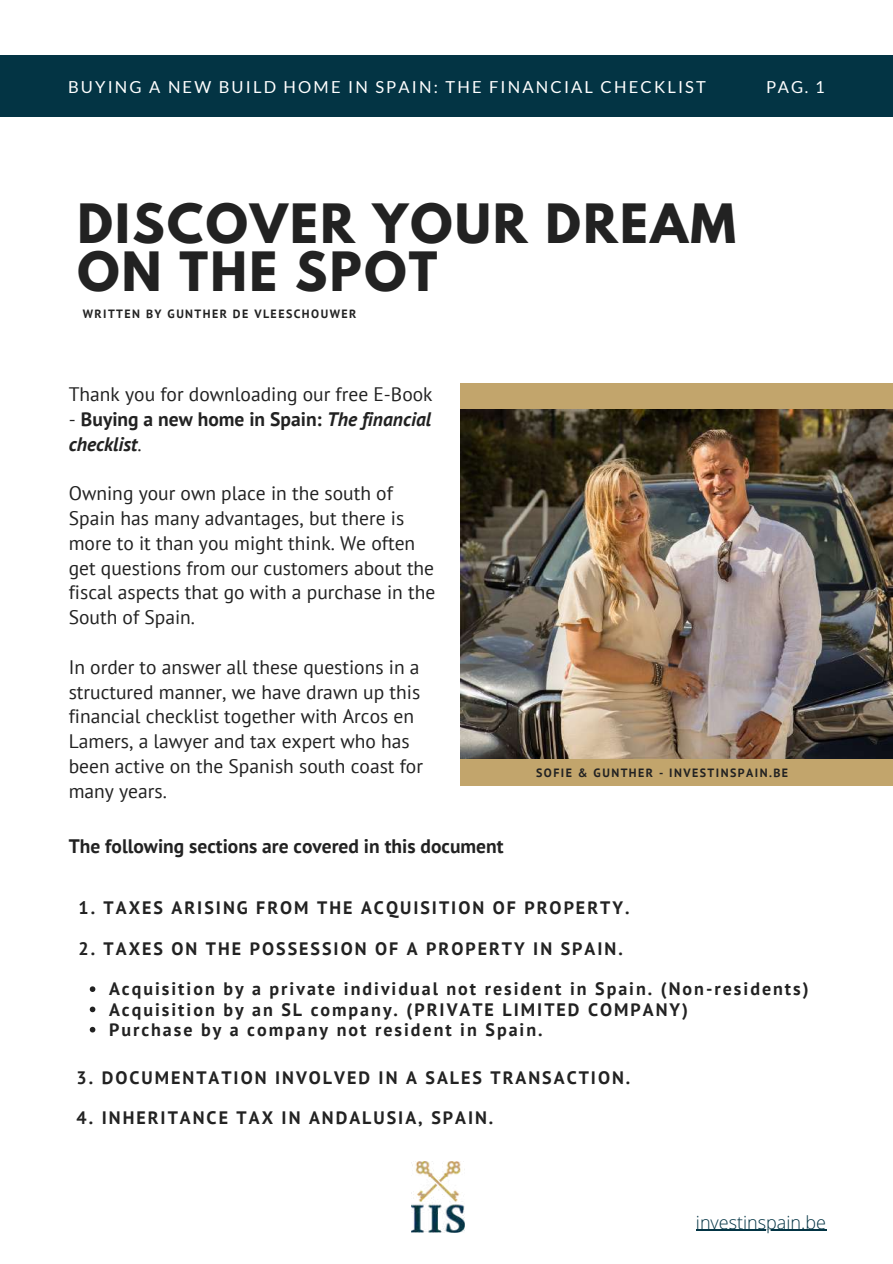
<style>
.page{position:relative;width:893px;height:1264px;background:#fff}
.page>*{position:absolute;margin:0;border:0;box-sizing:border-box;transform-origin:0 0}
.t1{font:700 48px/48.3px "League Spartan";letter-spacing:.05em;color:#222}
.t2{font:19.5px/24.8px "PT Sans";color:#222}
.t3{font:700 19.5px/24.8px "PT Sans";color:#222}
.t4{font:700 18px/20.2px "PT Sans";letter-spacing:.11em;color:#222}
.t5{font:300 18px "Open Sans";color:#033444}
.t6{font:16.5px "Lato";letter-spacing:.13em;color:#fff}
.t7{font:700 12px "PT Sans";letter-spacing:.12em;color:#222}
.s1{font-weight:400}
.s2{font-style:italic}
</style>
<div class="page">
<div style="left:0;top:55px;width:892px;height:61px;background:#033444"></div>
<div style="left:460px;top:383px;width:432px;height:402px;background:#c2a56c"></div>
<img style="left:460px;top:410px;width:432px;height:348px">
<svg style="left:90px;top:986px;width:5px;height:5px"></svg>
<svg style="left:90px;top:1006px;width:5px;height:6px"></svg>
<svg style="left:90px;top:1026px;width:5px;height:6px"></svg>
<hr style="left:696px;top:1229px;width:130px;height:1px;background:#033444">
<img style="left:411px;top:1161px;width:53px;height:71px">
<p class="t6" style="left:68px;top:77px;width:639px">BUYING A NEW BUILD HOME IN SPAIN: THE FINANCIAL CHECKLIST</p>
<p class="t6" style="left:766px;top:76px;width:60px">PAG. 1</p>
<h1 class="t1" style="left:77px;top:206px;width:659px">DISCOVER YOUR DREAM<br>ON THE SPOT</h1>
<p class="t7" style="left:83px;top:306px;width:275px">WRITTEN BY GUNTHER DE VLEESCHOUWER</p>
<p class="t2" style="left:69px;top:382px;width:365px">Thank you for downloading our free E-Book</p>
<p class="t3" style="left:69px;top:406px;width:364px"><span class="s1">-</span> Buying a new home in Spain: <span class="s2">The financial checklist</span><span class="s1">.</span></p>
<p class="t2" style="left:69px;top:481px;width:368px">Owning your own place in the south of Spain has many advantages, but there is more to it than you might think. We often get questions from our customers about the fiscal aspects that go with a purchase in the South of Spain.</p>
<p class="t2" style="left:69px;top:654px;width:356px">In order to answer all these questions in a structured manner, we have drawn up this financial checklist together with Arcos en Lamers, a lawyer and tax expert who has been active on the Spanish south coast for many years.</p>
<p class="t3" style="left:69px;top:833px;width:436px">The following sections are covered in this document</p>
<p class="t7" style="left:536px;top:764px;width:253px">SOFIE &amp; GUNTHER - INVESTINSPAIN.BE</p>
<p class="t4" style="left:78px;top:897px;width:552px">1. TAXES ARISING FROM THE ACQUISITION OF PROPERTY.</p>
<p class="t4" style="left:78px;top:938px;width:545px">2. TAXES ON THE POSSESSION OF A PROPERTY IN SPAIN.</p>
<p class="t4" style="left:109px;top:978px;width:701px">Acquisition by a private individual not resident in Spain. (Non-residents)<br>Acquisition by an SL company. (PRIVATE LIMITED COMPANY)<br>Purchase by a company not resident in Spain.</p>
<p class="t4" style="left:77px;top:1066px;width:555px">3. DOCUMENTATION INVOLVED IN A SALES TRANSACTION.</p>
<p class="t4" style="left:77px;top:1107px;width:418px">4. INHERITANCE TAX IN ANDALUSIA, SPAIN.</p>
<p class="t5" style="left:696px;top:1209px;width:131px">investinspain.be</p>
</div>
